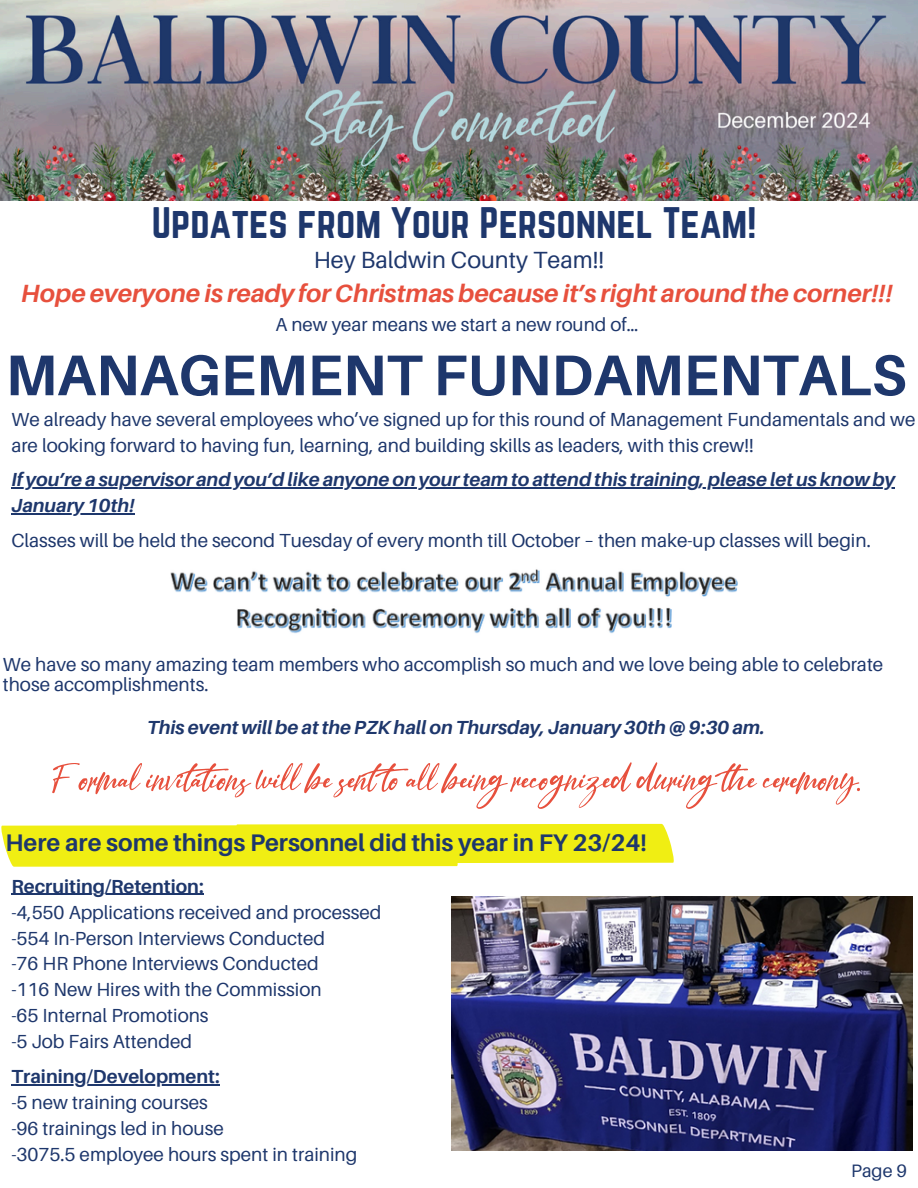
<style>
.page{position:relative;width:918px;height:1188px;background:#fff}
.page>*{position:absolute;margin:0;border:0;box-sizing:border-box;transform-origin:0 0}
.t1{font:700 57.45px "Aileron";color:#1e376c}
.t2{font:54.9px "Jolly";color:#e7503d}
.t3{font:38.55px "Norwester";color:#1e376c}
.t4{font:italic 700 24.9px "Aileron";color:#e7503d}
.t5{font:700 24px "Aileron";color:#1e376c}
.t6{font:23.4px "Aileron";color:#1e376c}
.t7{font:18.9px/25.8px "Aileron";color:#1e376c}
.t8{font:italic 700 18.9px "Aileron";color:#1e376c}
.t9{font:700 18.9px "Aileron";color:#1e376c}
.t10{font:18.75px "Aileron";color:#1e376c}
.t11{font:18px "Aileron";color:#1e376c}
.s1{font-weight:700;font-style:italic}
</style>
<div class="page">
<img style="left:0;top:0;width:918px;height:200px">
<svg style="left:1px;top:824px;width:673px;height:43px;background:#f0ef22"></svg>
<img style="left:170px;top:569px;width:568px;height:65px">
<img style="left:451px;top:897px;width:461px;height:254px">
<hr style="left:11px;top:488px;width:884px;height:1px;background:#1e376c">
<hr style="left:11px;top:513px;width:124px;height:2px;background:#1e376c">
<hr style="left:11px;top:894px;width:193px;height:1px;background:#1e376c">
<hr style="left:11px;top:1084px;width:209px;height:1px;background:#1e376c">
<h6 class="t3" style="left:152px;top:199px;width:606px">Updates from Your Personnel Team!</h6>
<h1 class="t6" style="left:314px;top:245px;width:292px">Hey Baldwin County Team!!</h1>
<p class="t4" style="left:21px;top:277px;width:873px">Hope everyone is ready for Christmas because it’s right around the corner!!!</p>
<p class="t10" style="left:276px;top:312px;width:364px">A new year means we start a new round of…</p>
<p class="t1" style="left:6px;top:340px;width:902px">MANAGEMENT FUNDAMENTALS</p>
<p class="t7" style="left:11px;top:406px;width:906px">We already have several employees who’ve signed up for this round of Management Fundamentals and we are looking forward to having fun, learning, and building skills as leaders, with this crew!!</p>
<h3 class="t8" style="left:11px;top:468px;width:885px">If you’re a supervisor and you’d like anyone on your team to attend this training, please let us know by</h3>
<h5 class="t7" style="left:11px;top:488px;width:861px;line-height:34.8px"><span class="s1">January 10th!<br></span>Classes will be held the second Tuesday of every month till October – then make-up classes will begin.</h5>
<h6 class="t7" style="left:3px;top:654px;width:882px;line-height:20.2px">We have so many amazing team members who accomplish so much and we love being able to celebrate those accomplishments.</h6>
<h2 class="t8" style="left:147px;top:715px;width:620px">This event will be at the PZK hall on Thursday, January 30th @ 9:30 am.</h2>
<p class="t2" style="left:52px;top:759px;width:810px">Formal invitationswillbe sent to allbeingrecognizedduringthe ceremony.</p>
<p class="t5" style="left:6px;top:828px;width:643px">Here are some things Personnel did this year in FY 23/24!</p>
<p class="t9" style="left:11px;top:874px;width:194px">Recruiting/Retention:</p>
<h4 class="t7" style="left:11px;top:899px;width:372px">-4,550 Applications received and processed</h4>
<p class="t7" style="left:11px;top:925px;width:315px">-554 In-Person Interviews Conducted</p>
<p class="t7" style="left:11px;top:951px;width:309px">-76 HR Phone Interviews Conducted</p>
<p class="t7" style="left:11px;top:976px;width:312px">-116 New Hires with the Commission</p>
<p class="t7" style="left:11px;top:1002px;width:199px">-65 Internal Promotions</p>
<p class="t7" style="left:11px;top:1028px;width:182px">-5 Job Fairs Attended</p>
<p class="t9" style="left:11px;top:1065px;width:210px">Training/Development:</p>
<p class="t7" style="left:11px;top:1089px;width:198px">-5 new training courses</p>
<p class="t7" style="left:11px;top:1115px;width:214px">-96 trainings led in house</p>
<p class="t7" style="left:11px;top:1141px;width:348px">-3075.5 employee hours spent in training</p>
<p class="t11" style="left:851px;top:1160px;width:57px">Page 9</p>
</div>
